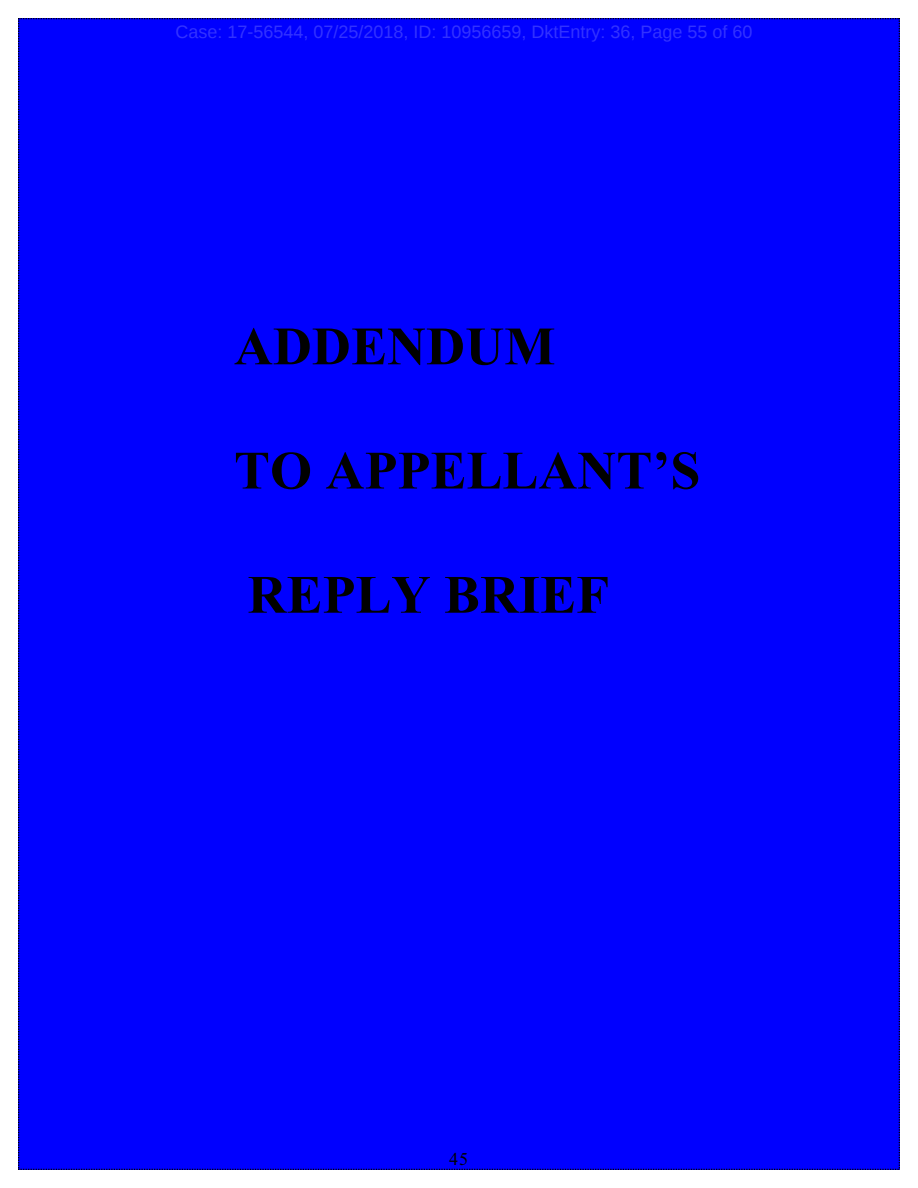
<style>
.page{position:relative;width:918px;height:1188px;background:#fff}
.page>*{position:absolute;margin:0;border:0;box-sizing:border-box;transform-origin:0 0}
.t1{font:700 54px "Times New Roman";color:#000}
.t2{font:18px "Liberation Sans";color:#3232ff}
.t3{font:18px "Times New Roman";color:#000}
</style>
<div class="page">
<div style="left:18px;top:18px;width:882px;height:1152px;background:#00f"></div>
<p class="t2" style="left:176px;top:24px;width:578px">Case: 17-56544, 07/25/2018, ID: 10956659, DktEntry: 36, Page 55 of 60</p>
<h1 class="t1" style="left:234px;top:328px;width:323px">ADDENDUM</h1>
<h1 class="t1" style="left:234px;top:452px;width:468px">TO APPELLANT’S</h1>
<h1 class="t1" style="left:248px;top:576px;width:363px">REPLY BRIEF</h1>
<p class="t3" style="left:449px;top:1153px;width:20px">45</p>
</div>
